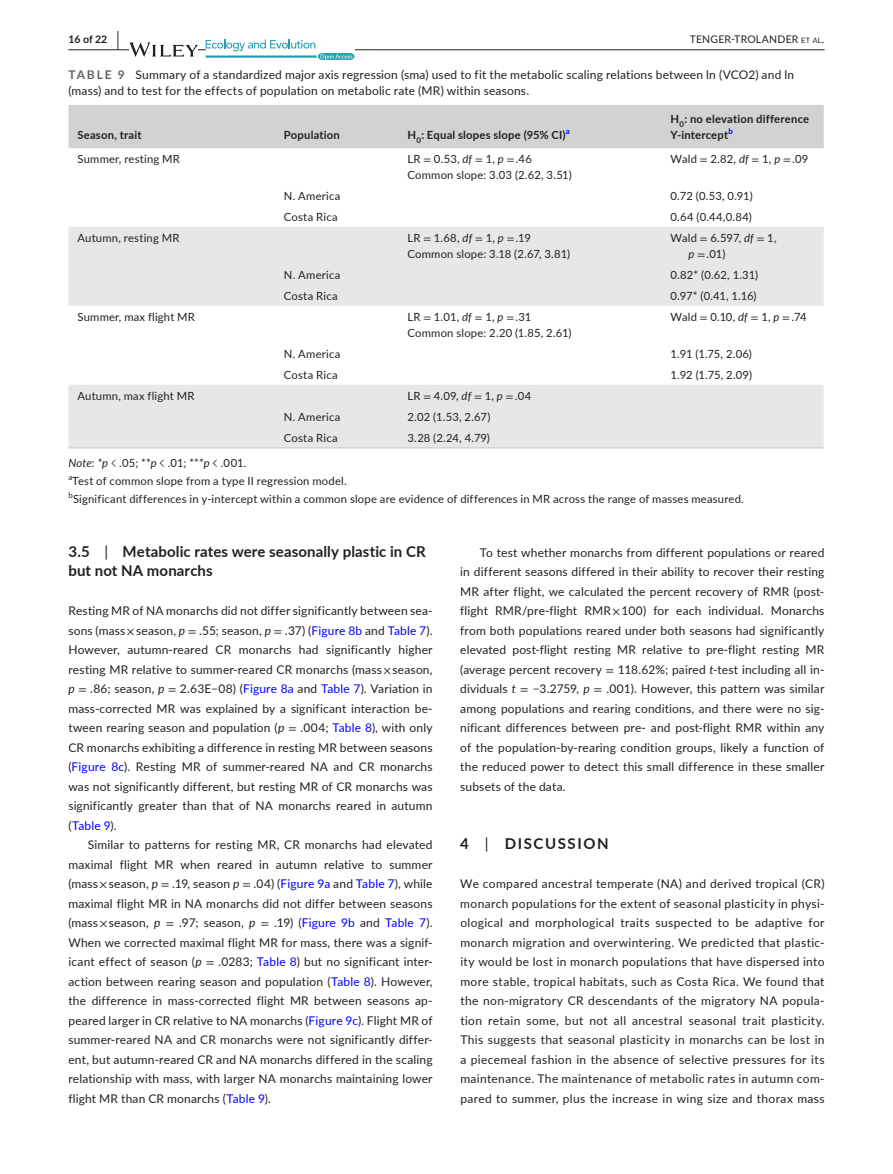
<style>
.page{position:relative;width:893px;height:1174px;background:#fff}
.page>*{position:absolute;margin:0;border:0;box-sizing:border-box;transform-origin:0 0}
.t1{font:700 15px/19.5px "Lato";letter-spacing:.01em;color:#231f20}
.t2{font:700 15px "Lato";letter-spacing:.11em;color:#231f20}
.t3{font:12px/19.5px "Lato";letter-spacing:.015em;color:#231f20;text-align:justify}
.t4{font:11.25px/15.8px "Lato";letter-spacing:.015em;color:#231f20}
.t5{font:700 11.25px/15.8px "Lato";letter-spacing:.02em;color:#231f20}
.t6{font:10.5px "Lato";letter-spacing:.02em;color:#231f20}
.t7{font:700 10.5px "Lato";color:#231f20}
.t8{font:700 7.8px "Lato";color:#00f}
.t9{font:7.8px "Lato";color:#231f20}
.s1{font-size:19.5px}
.s2{font-size:7.35px}
.s3{font-weight:700;color:#636366}
.s4{font-family:"STIX"}
.s5{font-style:italic}
.s6{font-family:"Code 2000"}
.s7{font-weight:400}
.s8{color:#00f}
</style>
<div class="page">
<hr style="left:68px;top:49px;width:756px;height:1px;background:#231f20">
<svg style="left:129px;top:42px;width:69px;height:15px"></svg>
<svg style="left:206px;top:39px;width:148px;height:21px"></svg>
<div style="left:68px;top:105px;width:756px;height:43px;background:#d1d2d4"></div>
<svg style="left:68px;top:227px;width:756px;height:220px;fill:#e6e7e9"></svg>
<hr style="left:68px;top:447px;width:207px;height:1px;background:#d1d2d4">
<hr style="left:275px;top:447px;width:123px;height:1px;background:#d1d2d4">
<hr style="left:398px;top:447px;width:263px;height:1px;background:#d1d2d4">
<hr style="left:661px;top:447px;width:163px;height:1px;background:#d1d2d4">
<p class="t7" style="left:68px;top:31px;width:52px">16 of 22 <span class="s1">|</span></p>
<p class="t6" style="left:690px;top:31px;width:136px">TENGER--TROLANDER <span class="s2">et al</span>.</p>
<p class="t3" style="left:68px;top:66px;width:727px;line-height:16.5px"><span class="s3">TABLE 9</span> Summary of a standardized major axis regression (sma) used to fit the metabolic scaling relations between ln (VCO2) and ln (mass) and to test for the effects of population on metabolic rate (MR) within seasons.</p>
<p class="t5" style="left:77px;top:126px;width:66px">Season, trait</p>
<p class="t5" style="left:284px;top:126px;width:58px">Population</p>
<p class="t5" style="left:407px;top:126px;width:160px">H<sub>0</sub>: Equal slopes slope (95% CI)</p>
<p class="t8" style="left:566px;top:125px;width:5px">a</p>
<p class="t5" style="left:670px;top:111px;width:140px">H<sub>0</sub>: no elevation difference<br>Y-intercept</p>
<p class="t8" style="left:728px;top:125px;width:6px">b</p>
<p class="t4" style="left:77px;top:150px;width:104px">Summer, resting MR</p>
<p class="t4" style="left:407px;top:150px;width:166px">LR <span class="s4">=</span> 0.53, <span class="s5">df</span> <span class="s4">=</span> 1, <span class="s5">p</span> <span class="s4">=</span> .46<br>Common slope: 3.03 (2.62, 3.51)</p>
<p class="t4" style="left:670px;top:150px;width:139px">Wald <span class="s4">=</span> 2.82, <span class="s5">df</span> <span class="s4">=</span> 1, <span class="s5">p</span> <span class="s4">=</span> .09</p>
<p class="t4" style="left:284px;top:187px;width:58px">N. America</p>
<p class="t4" style="left:670px;top:187px;width:84px">0.72 (0.53, 0.91)</p>
<p class="t4" style="left:284px;top:208px;width:55px">Costa Rica</p>
<p class="t4" style="left:670px;top:208px;width:83px">0.64 (0.44,0.84)</p>
<p class="t4" style="left:77px;top:229px;width:103px">Autumn, resting MR</p>
<p class="t4" style="left:407px;top:229px;width:164px">LR <span class="s4">=</span> 1.68, <span class="s5">df</span> <span class="s4">=</span> 1, <span class="s5">p</span> <span class="s4">=</span> .19<br>Common slope: 3.18 (2.67, 3.81)</p>
<p class="t4" style="left:688px;top:229px;width:89px;text-indent:-18px">Wald <span class="s4">=</span> 6.597, <span class="s5">df</span> <span class="s4">=</span> 1, <span class="s5">p</span> <span class="s4">=</span> .01)</p>
<p class="t4" style="left:284px;top:266px;width:58px">N. America</p>
<p class="t4" style="left:670px;top:266px;width:89px">0.82* (0.62, 1.31)</p>
<p class="t4" style="left:284px;top:287px;width:55px">Costa Rica</p>
<p class="t4" style="left:670px;top:287px;width:87px">0.97* (0.41, 1.16)</p>
<p class="t4" style="left:77px;top:308px;width:119px">Summer, max flight MR</p>
<p class="t4" style="left:407px;top:308px;width:166px">LR <span class="s4">=</span> 1.01, <span class="s5">df</span> <span class="s4">=</span> 1, <span class="s5">p</span> <span class="s4">=</span> .31<br>Common slope: 2.20 (1.85, 2.61)</p>
<p class="t4" style="left:670px;top:308px;width:137px">Wald <span class="s4">=</span> 0.10, <span class="s5">df</span> <span class="s4">=</span> 1, <span class="s5">p</span> <span class="s4">=</span> .74</p>
<p class="t4" style="left:284px;top:345px;width:58px">N. America</p>
<p class="t4" style="left:670px;top:345px;width:83px">1.91 (1.75, 2.06)</p>
<p class="t4" style="left:284px;top:366px;width:55px">Costa Rica</p>
<p class="t4" style="left:670px;top:366px;width:83px">1.92 (1.75, 2.09)</p>
<p class="t4" style="left:77px;top:387px;width:118px">Autumn, max flight MR</p>
<p class="t4" style="left:407px;top:387px;width:125px">LR <span class="s4">=</span> 4.09, <span class="s5">df</span> <span class="s4">=</span> 1, <span class="s5">p</span> <span class="s4">=</span> .04</p>
<p class="t4" style="left:284px;top:408px;width:58px">N. America</p>
<p class="t4" style="left:407px;top:408px;width:84px">2.02 (1.53, 2.67)</p>
<p class="t4" style="left:284px;top:429px;width:55px">Costa Rica</p>
<p class="t4" style="left:407px;top:429px;width:84px">3.28 (2.24, 4.79)</p>
<p class="t4" style="left:68px;top:454px;width:180px"><span class="s5">Note</span>: *<span class="s5">p</span> <span class="s6">&lt;</span> .05; **<span class="s5">p</span> <span class="s6">&lt;</span> .01; ***<span class="s5">p</span> <span class="s6">&lt;</span> .001.</p>
<p class="t9" style="left:68px;top:471px;width:5px">a</p>
<p class="t4" style="left:72px;top:472px;width:276px">Test of common slope from a type II regression model.</p>
<p class="t9" style="left:68px;top:489px;width:6px">b</p>
<p class="t4" style="left:73px;top:490px;width:672px">Significant differences in y-intercept within a common slope are evidence of differences in MR across the range of masses measured.</p>
<p class="t1" style="left:68px;top:541px;width:359px">3.5 <span class="s7">|</span> Metabolic rates were seasonally plastic in CR but not NA monarchs</p>
<p class="t3" style="left:68px;top:600px;width:366px">Resting MR of NA monarchs did not differ significantly between sea&shy;sons (mass <span class="s4">×</span> season, <span class="s5">p</span> <span class="s4">=</span> .55; season, <span class="s5">p</span> <span class="s4">=</span> .37) (<span class="s8">Figure 8b</span> and <span class="s8">Table 7</span>).<br>However, autumn-reared CR monarchs had significantly higher resting MR relative to summer-reared CR monarchs (mass <span class="s4">×</span> season, <span class="s5">p</span> <span class="s4">=</span> .86; season, <span class="s5">p</span> <span class="s4">=</span> 2.63E−08) (<span class="s8">Figure 8a</span> and <span class="s8">Table 7</span>). Variation in mass-corrected MR was explained by a significant interaction be&shy;tween rearing season and population (<span class="s5">p</span> <span class="s4">=</span> .004; <span class="s8">Table 8</span>), with only CR monarchs exhibiting a difference in resting MR between seasons (<span class="s8">Figure 8c</span>). Resting MR of summer-reared NA and CR monarchs was not significantly different, but resting MR of CR monarchs was significantly greater than that of NA monarchs reared in autumn (<span class="s8">Table 9</span>).</p>
<p class="t3" style="left:68px;top:834px;width:366px;text-indent:20px">Similar to patterns for resting MR, CR monarchs had elevated maximal flight MR when reared in autumn relative to summer (mass <span class="s4">×</span> season, <span class="s5">p</span> <span class="s4">=</span> .19, season <span class="s5">p</span> <span class="s4">=</span> .04) (<span class="s8">Figure 9a</span> and <span class="s8">Table 7</span>), while maximal flight MR in NA monarchs did not differ between seasons (mass <span class="s4">×</span> season, <span class="s5">p</span> <span class="s4">=</span> .97; season, <span class="s5">p</span> <span class="s4">=</span> .19) (<span class="s8">Figure 9b</span> and <span class="s8">Table 7</span>).<br>When we corrected maximal flight MR for mass, there was a signif&shy;icant effect of season (<span class="s5">p</span> <span class="s4">=</span> .0283; <span class="s8">Table 8</span>) but no significant inter&shy;action between rearing season and population (<span class="s8">Table 8</span>). However, the difference in mass-corrected flight MR between seasons ap&shy;peared larger in CR relative to NA monarchs (<span class="s8">Figure 9c</span>). Flight MR of summer-reared NA and CR monarchs were not significantly differ&shy;ent, but autumn-reared CR and NA monarchs differed in the scaling relationship with mass, with larger NA monarchs maintaining lower flight MR than CR monarchs (<span class="s8">Table 9</span>).</p>
<p class="t3" style="left:460px;top:542px;width:366px;text-indent:20px">To test whether monarchs from different populations or reared in different seasons differed in their ability to recover their resting MR after flight, we calculated the percent recovery of RMR (post&shy;flight RMR/pre-flight RMR <span class="s4">×</span> 100) for each individual. Monarchs from both populations reared under both seasons had significantly elevated post-flight resting MR relative to pre-flight resting MR (average percent recovery <span class="s4">=</span> 118.62%; paired <span class="s5">t</span>-test including all in&shy;dividuals <span class="s5">t</span> <span class="s4">=</span> −3.2759, <span class="s5">p</span> <span class="s4">=</span> .001). However, this pattern was similar among populations and rearing conditions, and there were no sig&shy;nificant differences between pre- and post-flight RMR within any of the population-by-rearing condition groups, likely a function of the reduced power to detect this small difference in these smaller subsets of the data.</p>
<p class="t2" style="left:460px;top:833px;width:150px">4 <span class="s7">|</span> DISCUSSION</p>
<p class="t3" style="left:460px;top:873px;width:366px">We compared ancestral temperate (NA) and derived tropical (CR) monarch populations for the extent of seasonal plasticity in physi&shy;ological and morphological traits suspected to be adaptive for monarch migration and overwintering. We predicted that plastic&shy;ity would be lost in monarch populations that have dispersed into more stable, tropical habitats, such as Costa Rica. We found that the non-migratory CR descendants of the migratory NA popula&shy;tion retain some, but not all ancestral seasonal trait plasticity.<br>This suggests that seasonal plasticity in monarchs can be lost in a piecemeal fashion in the absence of selective pressures for its maintenance. The maintenance of metabolic rates in autumn com&shy;pared to summer, plus the increase in wing size and thorax mass</p>
</div>
